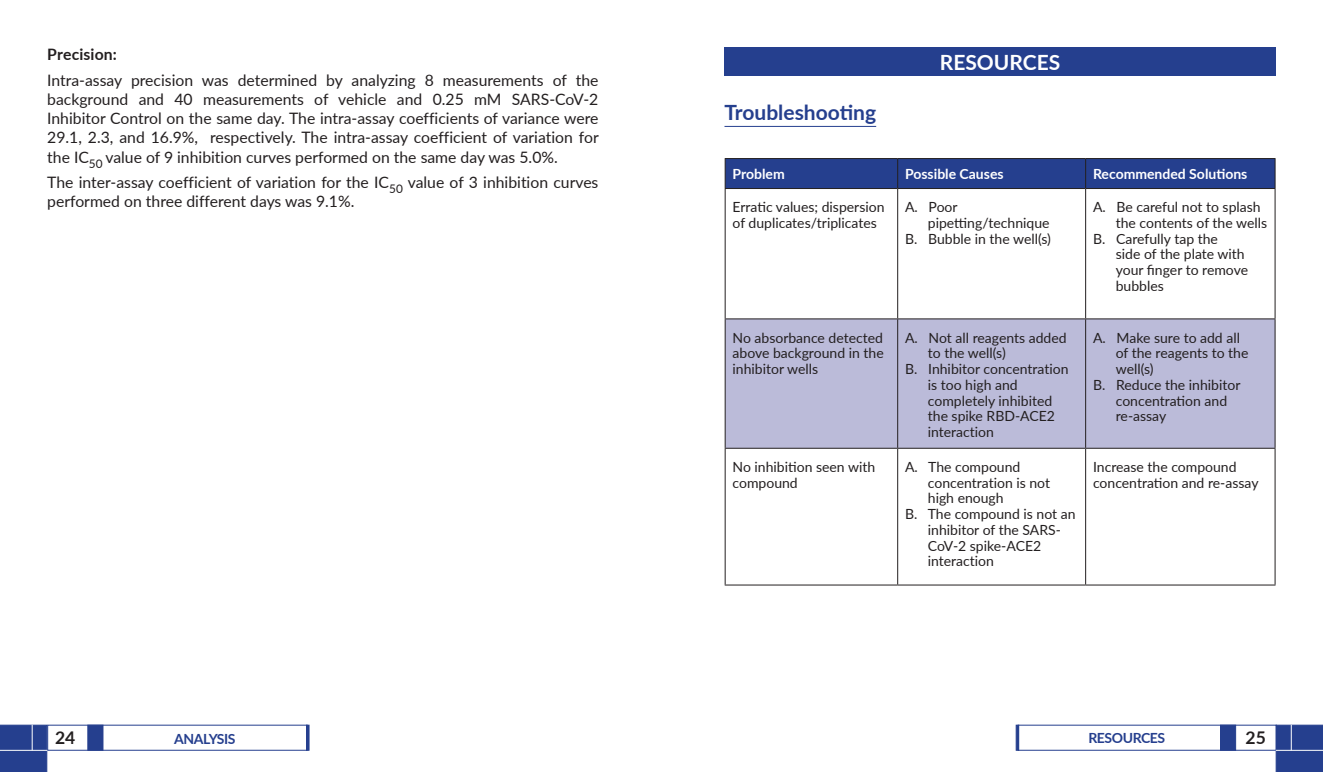
<style>
.page{position:relative;width:1323px;height:772px;background:#fff}
.page>*{position:absolute;margin:0;border:0;box-sizing:border-box;transform-origin:0 0}
.Heading_-_Resources{font:700 21px "Lato";color:#253f8e}
.Section_Heading_-_Wh{font:700 21px "Lato";color:#fff}
.t1{font:700 17.5px "Lato";color:#231f20}
.Body_Text{font:15.75px/19.2px "Lato";color:#231f20;text-align:justify}
.Sub_Heading{font:700 15.75px "Lato";letter-spacing:.01em;color:#231f20}
.Troubleshooting_Body{font:14px/15.8px "Lato";color:#231f20}
.Table_Heading{font:700 14px "Lato";color:#fff}
.t2{font:700 14px "Lato";letter-spacing:-.03em;color:#253f8e}
</style>
<div class="page">
<div style="left:1220px;top:724px;width:16px;height:26px;background:#253f8e;border:1px solid #253f8e"></div>
<div style="left:1016px;top:724px;width:3px;height:26px;background:#253f8e;border:1px solid #253f8e"></div>
<svg style="left:1276px;top:724px;width:47px;height:48px;background:#2b4491"></svg>
<hr style="left:1276px;top:750px;width:47px;height:1px;background:#fff">
<div style="left:87px;top:724px;width:16px;height:26px;background:#253f8e;border:1px solid #253f8e"></div>
<hr style="left:306px;top:724px;width:3px;height:26px;background:#253f8e">
<svg style="left:0;top:724px;width:47px;height:48px;background:#2b4491"></svg>
<hr style="left:0;top:750px;width:47px;height:1px;background:#fff">
<hr style="left:724px;top:126px;width:152px;height:1px;background:#253f8e">
<div style="left:724px;top:48px;width:552px;height:28px;background:#253f8e"></div>
<div style="left:726px;top:319px;width:549px;height:129px;background:#bbbbd9"></div>
<hr style="left:725px;top:158px;width:173px;height:1px;background:#231f20">
<hr style="left:725px;top:188px;width:173px;height:1px;background:#231f20">
<hr style="left:725px;top:189px;width:1px;height:129px;background:#231f20">
<hr style="left:725px;top:318px;width:173px;height:1px;background:#231f20">
<hr style="left:725px;top:319px;width:1px;height:129px;background:#231f20">
<hr style="left:725px;top:448px;width:173px;height:1px;background:#231f20">
<hr style="left:725px;top:449px;width:1px;height:135px;background:#231f20">
<hr style="left:725px;top:584px;width:173px;height:1px;background:#231f20">
<hr style="left:898px;top:158px;width:188px;height:1px;background:#231f20">
<hr style="left:898px;top:188px;width:188px;height:1px;background:#231f20">
<hr style="left:897px;top:189px;width:1px;height:129px;background:#231f20">
<hr style="left:898px;top:318px;width:188px;height:1px;background:#231f20">
<hr style="left:897px;top:319px;width:1px;height:129px;background:#231f20">
<hr style="left:898px;top:448px;width:188px;height:1px;background:#231f20">
<hr style="left:897px;top:449px;width:1px;height:135px;background:#231f20">
<hr style="left:898px;top:584px;width:188px;height:1px;background:#231f20">
<hr style="left:1086px;top:158px;width:190px;height:1px;background:#231f20">
<div style="left:725px;top:159px;width:551px;height:29px;background:#253f8e"></div>
<hr style="left:1086px;top:188px;width:190px;height:1px;background:#231f20">
<hr style="left:1085px;top:189px;width:1px;height:129px;background:#231f20">
<hr style="left:1275px;top:189px;width:1px;height:129px;background:#231f20">
<hr style="left:1086px;top:318px;width:190px;height:1px;background:#231f20">
<hr style="left:1085px;top:319px;width:1px;height:129px;background:#231f20">
<hr style="left:1275px;top:319px;width:1px;height:129px;background:#231f20">
<hr style="left:1086px;top:448px;width:190px;height:1px;background:#231f20">
<hr style="left:1085px;top:449px;width:1px;height:135px;background:#231f20">
<hr style="left:1275px;top:449px;width:1px;height:135px;background:#231f20">
<hr style="left:1086px;top:584px;width:190px;height:1px;background:#231f20">
<p class="Sub_Heading" style="left:47px;top:43px;width:71px">Precision:</p>
<p class="Body_Text" style="left:47px;top:69px;width:553px">Intra-assay precision was determined by analyzing 8 measurements of the background and 40 measurements of vehicle and 0.25 mM SARS-CoV-2<br>Inhibitor Control on the same day. The intra-assay coefficients of variance were 29.1, 2.3, and 16.9%, respectively. The intra-assay coefficient of variation for the IC<sub>50</sub> value of 9 inhibition curves performed on the same day was 5.0%.</p>
<p class="Body_Text" style="left:47px;top:172px;width:553px">The inter-assay coefficient of variation for the IC<sub>50</sub> value of 3 inhibition curves performed on three different days was 9.1%.</p>
<p class="Heading_-_Resources" style="left:724px;top:97px;width:153px">Troubleshooting</p>
<p class="Section_Heading_-_Wh" style="left:940px;top:47px;width:122px">RESOURCES</p>
<p class="Table_Heading" style="left:733px;top:164px;width:54px">Problem</p>
<p class="Table_Heading" style="left:905px;top:164px;width:100px">Possible Causes</p>
<p class="Table_Heading" style="left:1093px;top:164px;width:156px">Recommended Solutions</p>
<p class="Troubleshooting_Body" style="left:733px;top:199px;width:153px">Erratic values; dispersion of duplicates/triplicates</p>
<p class="Troubleshooting_Body" style="left:928px;top:199px;width:123px;text-indent:-23px">A. Poor pipetting/technique</p>
<p class="Troubleshooting_Body" style="left:905px;top:230px;width:147px">B. Bubble in the well(s)</p>
<p class="Troubleshooting_Body" style="left:1116px;top:199px;width:153px;text-indent:-23px">A. Be careful not to splash the contents of the wells</p>
<p class="Troubleshooting_Body" style="left:1116px;top:230px;width:134px;text-indent:-23px">B. Carefully tap the<br>side of the plate with your finger to remove bubbles</p>
<p class="Troubleshooting_Body" style="left:733px;top:329px;width:153px;text-align:justify">No absorbance detected above background in the inhibitor wells</p>
<p class="Troubleshooting_Body" style="left:928px;top:329px;width:140px;text-indent:-23px">A. Not all reagents added to the well(s)</p>
<p class="Troubleshooting_Body" style="left:928px;top:360px;width:142px;text-indent:-23px">B. Inhibitor concentration is too high and completely inhibited the spike RBD-ACE2 interaction</p>
<p class="Troubleshooting_Body" style="left:733px;top:458px;width:144px">No inhibition seen with compound</p>
<p class="Troubleshooting_Body" style="left:928px;top:458px;width:124px;text-indent:-23px">A. The compound concentration is not high enough</p>
<p class="Troubleshooting_Body" style="left:928px;top:505px;width:149px;text-indent:-23px">B. The compound is not an inhibitor of the SARS-<br>CoV-2 spike-ACE2 interaction</p>
<p class="Troubleshooting_Body" style="left:1116px;top:329px;width:134px;text-indent:-23px">A. Make sure to add all of the reagents to the well(s)</p>
<p class="Troubleshooting_Body" style="left:1116px;top:376px;width:126px;text-indent:-23px">B. Reduce the inhibitor concentration and re-assay</p>
<p class="Troubleshooting_Body" style="left:1093px;top:458px;width:167px">Increase the compound concentration and re-assay</p>
<p class="t1" style="left:55px;top:725px;width:22px">24</p>
<p class="t2" style="left:174px;top:728px;width:63px">ANALYSIS</p>
<p class="t2" style="left:1088px;top:727px;width:78px">RESOURCES</p>
<p class="t1" style="left:1246px;top:725px;width:22px">25</p>
</div>
